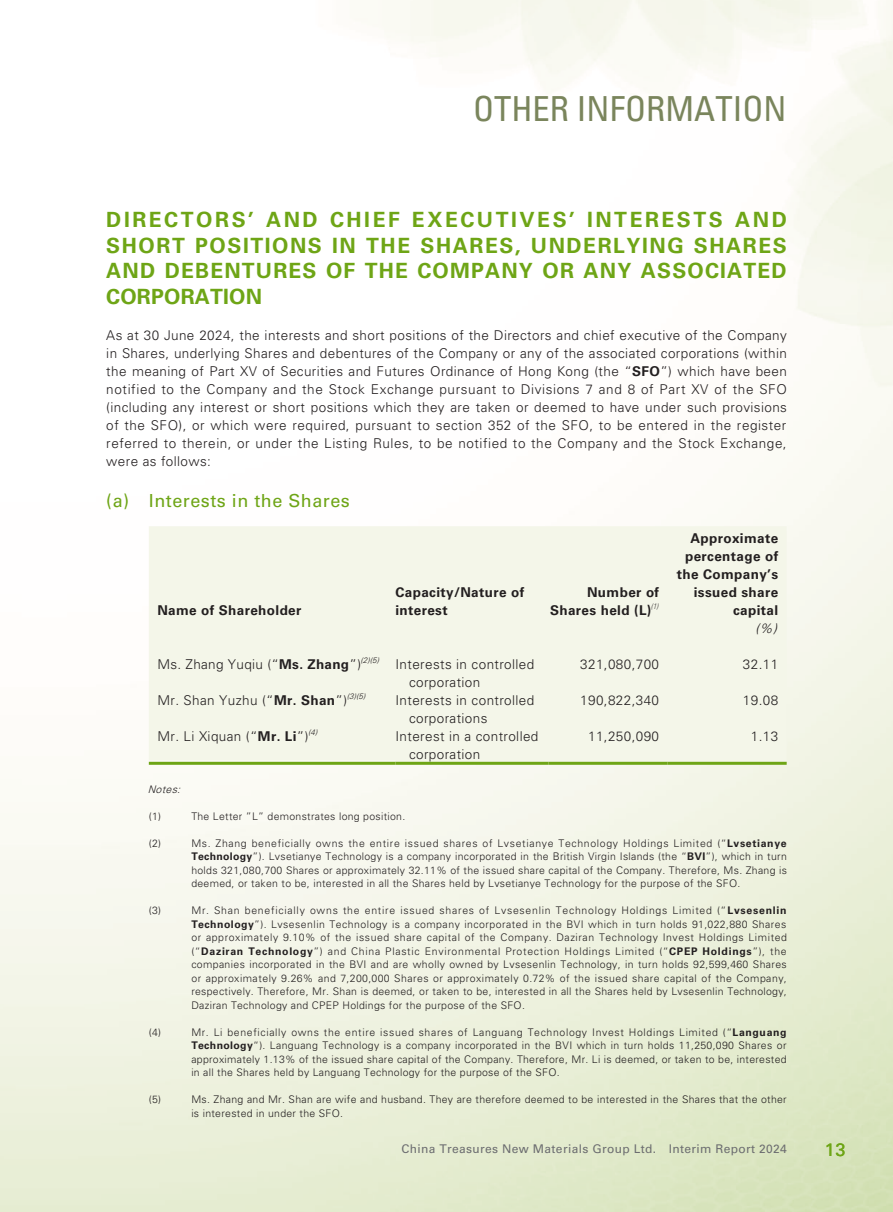
<style>
.page{position:relative;width:893px;height:1212px;background:#fff}
.page>*{position:absolute;margin:0;border:0;box-sizing:border-box;transform-origin:0 0}
.t1{font:condensed 34.5px "Univers LT Std";color:#7a855c}
.t2{font:700 21px/25.5px "Univers LT Std";letter-spacing:.055em;color:#6ea516;text-align:justify}
.t3{font:18px "Univers LT Std";letter-spacing:.03em;color:#6ea516}
.t4{font:300 13.5px/18px "Univers LT Std";letter-spacing:.03em;color:#231f20}
.t5{font:700 13.5px/18px "Univers LT Std";letter-spacing:.03em;color:#231f20;text-align:right}
.t6{font:italic 300 13.5px "Univers LT Std";color:#231f20}
.t7{font:12px "Univers LT Std";letter-spacing:.03em;color:#6c6d70}
.t8{font:300 10.5px/13.5px "Univers LT Std";letter-spacing:.03em;color:#231f20;text-align:justify}
.t9{font:italic 300 10.5px "Univers LT Std";color:#231f20}
.s1{font-weight:700}
</style>
<div class="page">
<div style="left:149px;top:526px;width:638px;height:236px;background:#f4f6e9"></div>
<hr style="left:149px;top:762px;width:246px;height:3px;background:#6ea516">
<hr style="left:395px;top:762px;width:154px;height:3px;background:#6ea516">
<hr style="left:549px;top:762px;width:119px;height:3px;background:#6ea516">
<hr style="left:668px;top:762px;width:119px;height:3px;background:#6ea516">
<h1 class="t1" style="left:473px;top:87px;width:315px">OTHER INFORMATION</h1>
<h2 class="t2" style="left:106px;top:207px;width:682px">DIRECTORS’ AND CHIEF EXECUTIVES’ INTERESTS AND SHORT POSITIONS IN THE SHARES, UNDERLYING SHARES AND DEBENTURES OF THE COMPANY OR ANY ASSOCIATED CORPORATION</h2>
<p class="t4" style="left:106px;top:326px;width:682px;text-align:justify">As at 30 June 2024, the interests and short positions of the Directors and chief executive of the Company in Shares, underlying Shares and debentures of the Company or any of the associated corporations (within the meaning of Part XV of Securities and Futures Ordinance of Hong Kong (the “<span class="s1">SFO</span>”) which have been notified to the Company and the Stock Exchange pursuant to Divisions 7 and 8 of Part XV of the SFO (including any interest or short positions which they are taken or deemed to have under such provisions of the SFO), or which were required, pursuant to section 352 of the SFO, to be entered in the register referred to therein, or under the Listing Rules, to be notified to the Company and the Stock Exchange, were as follows:</p>
<h3 class="t3" style="left:106px;top:489px;width:245px">(a) Interests in the Shares</h3>
<p class="t5" style="left:157px;top:601px;width:146px">Name of Shareholder</p>
<p class="t5" style="left:395px;top:583px;width:130px;text-align:left">Capacity/Nature of interest</p>
<p class="t5" style="left:550px;top:583px;width:112px">Number of<br>Shares held (L)<sup>(1)</sup></p>
<p class="t5" style="left:677px;top:529px;width:103px">Approximate percentage of the Company’s issued share capital</p>
<p class="t6" style="left:755px;top:620px;width:28px">(%)</p>
<p class="t4" style="left:409px;top:655px;width:127px;text-indent:-252px">Ms. Zhang Yuqiu (“<span class="s1">Ms. Zhang</span>”)<sup>(2)(5)</sup> Interests in controlled corporation</p>
<p class="t4" style="left:580px;top:655px;width:80px">321,080,700</p>
<p class="t4" style="left:743px;top:655px;width:37px">32.11</p>
<p class="t4" style="left:157px;top:691px;width:212px">Mr. Shan Yuzhu (“<span class="s1">Mr. Shan</span>”)<sup>(3)(5)</sup></p>
<p class="t4" style="left:409px;top:691px;width:127px;text-indent:-14px">Interests in controlled corporations</p>
<p class="t4" style="left:580px;top:691px;width:80px">190,822,340</p>
<p class="t4" style="left:743px;top:691px;width:37px">19.08</p>
<p class="t4" style="left:157px;top:727px;width:164px">Mr. Li Xiquan (“<span class="s1">Mr. Li</span>”)<sup>(4)</sup></p>
<p class="t4" style="left:409px;top:727px;width:131px;text-indent:-14px">Interest in a controlled corporation</p>
<p class="t4" style="left:588px;top:727px;width:72px">11,250,090</p>
<p class="t4" style="left:751px;top:727px;width:29px">1.13</p>
<p class="t9" style="left:148px;top:783px;width:37px">Notes:</p>
<p class="t8" style="left:149px;top:809px;width:14px">(1)</p>
<p class="t8" style="left:191px;top:809px;width:215px">The Letter ”L” demonstrates long position.</p>
<p class="t8" style="left:149px;top:836px;width:14px">(2)</p>
<p class="t8" style="left:191px;top:836px;width:597px">Ms. Zhang beneficially owns the entire issued shares of Lvsetianye Technology Holdings Limited (“<span class="s1">Lvsetianye Technology</span>”). Lvsetianye Technology is a company incorporated in the British Virgin Islands (the “<span class="s1">BVI</span>”), which in turn holds 321,080,700 Shares or approximately 32.11% of the issued share capital of the Company. Therefore, Ms. Zhang is deemed, or taken to be, interested in all the Shares held by Lvsetianye Technology for the purpose of the SFO.</p>
<p class="t8" style="left:149px;top:904px;width:14px">(3)</p>
<p class="t8" style="left:191px;top:904px;width:597px">Mr. Shan beneficially owns the entire issued shares of Lvsesenlin Technology Holdings Limited (“<span class="s1">Lvsesenlin Technology</span>”). Lvsesenlin Technology is a company incorporated in the BVI which in turn holds 91,022,880 Shares or approximately 9.10% of the issued share capital of the Company. Daziran Technology Invest Holdings Limited (“<span class="s1">Daziran Technology</span>”) and China Plastic Environmental Protection Holdings Limited (“<span class="s1">CPEP Holdings</span>”), the companies incorporated in the BVI and are wholly owned by Lvsesenlin Technology, in turn holds 92,599,460 Shares or approximately 9.26% and 7,200,000 Shares or approximately 0.72% of the issued share capital of the Company, respectively. Therefore, Mr. Shan is deemed, or taken to be, interested in all the Shares held by Lvsesenlin Technology, Daziran Technology and CPEP Holdings for the purpose of the SFO.</p>
<p class="t8" style="left:149px;top:1025px;width:14px">(4)</p>
<p class="t8" style="left:191px;top:1025px;width:597px">Mr. Li beneficially owns the entire issued shares of Languang Technology Invest Holdings Limited (“<span class="s1">Languang Technology</span>“). Languang Technology is a company incorporated in the BVI which in turn holds 11,250,090 Shares or approximately 1.13% of the issued share capital of the Company. Therefore, Mr. Li is deemed, or taken to be, interested in all the Shares held by Languang Technology for the purpose of the SFO.</p>
<p class="t8" style="left:149px;top:1093px;width:14px">(5)</p>
<p class="t8" style="left:191px;top:1093px;width:597px">Ms. Zhang and Mr. Shan are wife and husband. They are therefore deemed to be interested in the Shares that the other is interested in under the SFO.</p>
<p class="t7" style="left:402px;top:1142px;width:387px">China Treasures New Materials Group Ltd. Interim Report 2024</p>
<h3 class="t3" style="left:825px;top:1139px;width:22px">13</h3>
</div>
